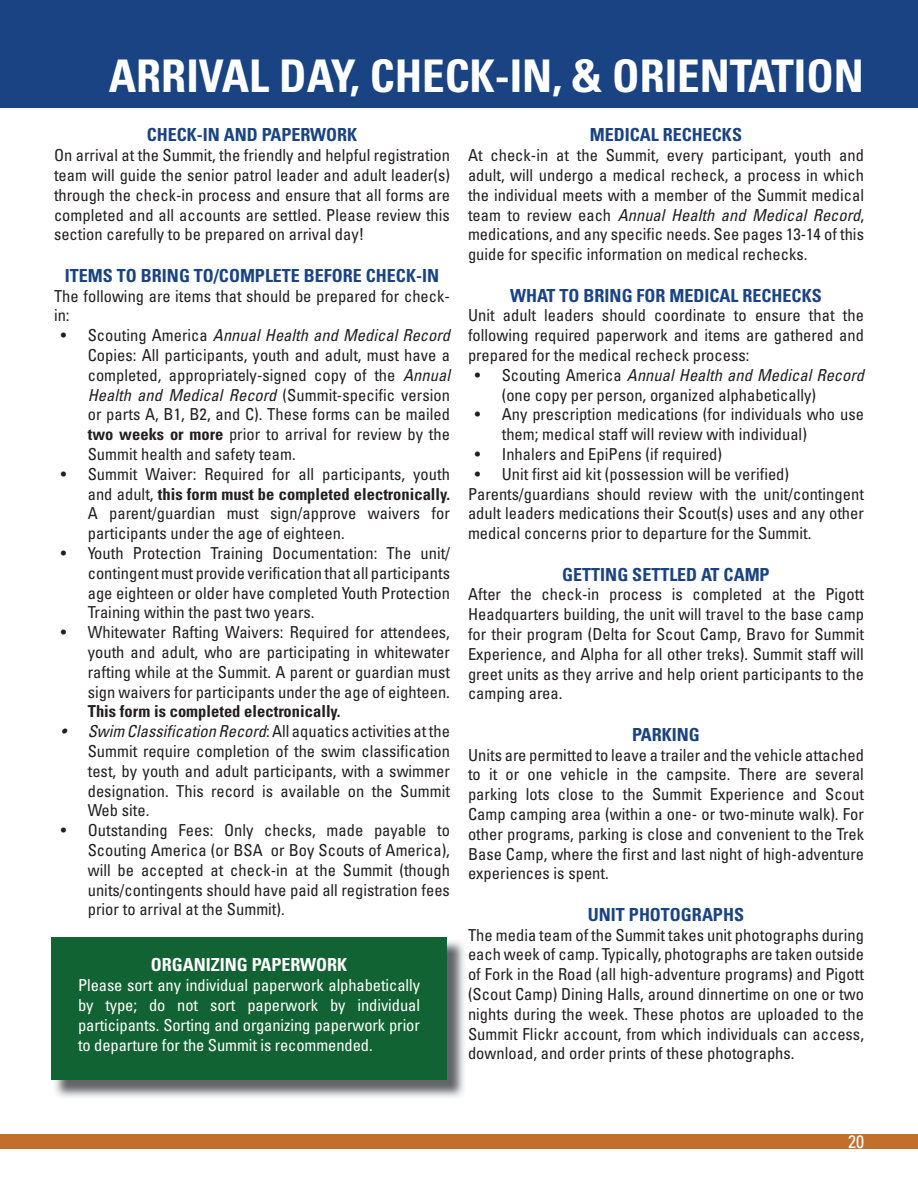
<style>
.page{position:relative;width:918px;height:1188px;background:#fff}
.page>*{position:absolute;margin:0;border:0;box-sizing:border-box;transform-origin:0 0}
.t1{font:45px "Univers LT 67 Bd Cn";color:#fff}
.t2{font:18px "Univers LT 67 Bd Cn";color:#1a4383}
.t3{font:18px "Univers LT 67 Bd Cn";color:#fff}
.t4{font:18px "Univers LT 57 Cn";color:#fff}
.t5{font:16.5px/19.8px "Univers LT 57 Cn";color:#231f20;text-align:justify}
.t6{font:16.5px/19.8px "Univers LT 57 Cn";letter-spacing:-.005em;color:#fff;text-align:justify}
.t7{font:16.5px "Univers LT 57 Cn Obl";color:#231f20}
.t8{font:16.5px "Univers LT 67 Bd Cn";color:#231f20}
.s1{font-family:"Univers LT 57 Cn"}
.s2{font-family:"Univers LT 57 Cn Obl"}
.s3{font-family:"Univers LT 67 Bd Cn"}
</style>
<div class="page">
<div style="left:0;top:1134px;width:918px;height:15px;background:#c26f2b"></div>
<div style="left:0;top:0;width:918px;height:108px;background:#1a4383"></div>
<img style="left:55px;top:941px;width:409px;height:157px">
<div style="left:51px;top:937px;width:396px;height:143px;background:#126333"></div>
<h1 class="t1" style="left:109px;top:48px;width:757px">ARRIVAL DAY, CHECK-IN, &amp; ORIENTATION</h1>
<p class="t2" style="left:147px;top:124px;width:212px">CHECK-IN AND PAPERWORK</p>
<p class="t5" style="left:54px;top:145px;width:398px">On arrival at the Summit, the friendly and helpful registration team will guide the senior patrol leader and adult leader(s) through the check-in process and ensure that all forms are completed and all accounts are settled. Please review this section carefully to be prepared on arrival day!</p>
<p class="t2" style="left:65px;top:264px;width:376px">ITEMS TO BRING TO/COMPLETE BEFORE CHECK-IN</p>
<p class="t5" style="left:54px;top:286px;width:398px">The following are items that should be prepared for check&shy;in:</p>
<p class="t7" style="left:61px;top:325px;width:391px"><span class="s1">• Scouting America</span> Annual Health and Medical Record</p>
<p class="t5" style="left:88px;top:345px;width:364px">Copies: All participants, youth and adult, must have a completed, appropriately-signed copy of the <span class="s2">Annual Health and Medical Record</span> (Summit-specific version or parts A, B1, B2, and C). These forms can be mailed <span class="s3">two weeks or more</span> prior to arrival for review by the Summit health and safety team.</p>
<p class="t5" style="left:61px;top:464px;width:391px">• Summit Waiver: Required for all participants, youth</p>
<p class="t8" style="left:88px;top:484px;width:364px"><span class="s1">and adult,</span> this form must be completed electronically.</p>
<p class="t5" style="left:88px;top:503px;width:364px">A parent/guardian must sign/approve waivers for participants under the age of eighteen.</p>
<p class="t5" style="left:88px;top:543px;width:364px;text-indent:-27px">• Youth Protection Training Documentation: The unit/ contingent must provide verification that all participants age eighteen or older have completed Youth Protection Training within the past two years.</p>
<p class="t5" style="left:88px;top:622px;width:364px;text-indent:-27px">• Whitewater Rafting Waivers: Required for attendees, youth and adult, who are participating in whitewater rafting while at the Summit. A parent or guardian must sign waivers for participants under the age of eighteen.</p>
<p class="t8" style="left:88px;top:701px;width:254px">This form is completed electronically.</p>
<p class="t5" style="left:88px;top:721px;width:364px;text-indent:-27px"><span class="s2">• Swim Classification Record</span>: All aquatics activities at the Summit require completion of the swim classification test, by youth and adult participants, with a swimmer designation. This record is available on the Summit Web site.</p>
<p class="t5" style="left:88px;top:820px;width:364px;text-indent:-27px">• Outstanding Fees: Only checks, made payable to Scouting America (or BSA or Boy Scouts of America), will be accepted at check-in at the Summit (though units/contingents should have paid all registration fees prior to arrival at the Summit).</p>
<p class="t3" style="left:151px;top:954px;width:198px">ORGANIZING PAPERWORK</p>
<p class="t6" style="left:78px;top:975px;width:344px">Please sort any individual paperwork alphabetically by type; do not sort paperwork by individual participants. Sorting and organizing paperwork prior to departure for the Summit is recommended.</p>
<p class="t2" style="left:590px;top:124px;width:154px">MEDICAL RECHECKS</p>
<p class="t5" style="left:468px;top:145px;width:398px">At check-in at the Summit, every participant, youth and adult, will undergo a medical recheck, a process in which the individual meets with a member of the Summit medical</p>
<p class="t7" style="left:468px;top:204px;width:398px"><span class="s1">team to review each</span> Annual Health and Medical Record<span class="s1">,</span></p>
<p class="t5" style="left:468px;top:224px;width:398px">medications, and any specific needs. See pages 13-14 of this guide for specific information on medical rechecks.</p>
<p class="t2" style="left:510px;top:284px;width:313px">WHAT TO BRING FOR MEDICAL RECHECKS</p>
<p class="t5" style="left:468px;top:305px;width:398px">Unit adult leaders should coordinate to ensure that the following required paperwork and items are gathered and prepared for the medical recheck process:</p>
<p class="t7" style="left:475px;top:364px;width:391px"><span class="s1">• Scouting America</span> Annual Health and Medical Record</p>
<p class="t5" style="left:502px;top:385px;width:316px">(one copy per person, organized alphabetically)</p>
<p class="t5" style="left:502px;top:404px;width:364px;text-indent:-27px">• Any prescription medications (for individuals who use them; medical staff will review with individual)</p>
<p class="t5" style="left:475px;top:444px;width:249px">• Inhalers and EpiPens (if required)</p>
<p class="t5" style="left:468px;top:464px;width:398px;text-align:left;text-indent:7px">• Unit first aid kit (possession will be verified)<br>Parents/guardians should review with the unit/contingent adult leaders medications their Scout(s) uses and any other medical concerns prior to departure for the Summit.</p>
<p class="t2" style="left:562px;top:563px;width:209px">GETTING SETTLED AT CAMP</p>
<p class="t5" style="left:468px;top:584px;width:398px">After the check-in process is completed at the Pigott Headquarters building, the unit will travel to the base camp for their program (Delta for Scout Camp, Bravo for Summit Experience, and Alpha for all other treks). Summit staff will greet units as they arrive and help orient participants to the camping area.</p>
<p class="t2" style="left:632px;top:723px;width:69px">PARKING</p>
<p class="t5" style="left:468px;top:745px;width:398px">Units are permitted to leave a trailer and the vehicle attached to it or one vehicle in the campsite. There are several parking lots close to the Summit Experience and Scout Camp camping area (within a one- or two-minute walk). For other programs, parking is close and convenient to the Trek Base Camp, where the first and last night of high-adventure experiences is spent.</p>
<p class="t2" style="left:588px;top:903px;width:158px">UNIT PHOTOGRAPHS</p>
<p class="t5" style="left:468px;top:925px;width:398px">The media team of the Summit takes unit photographs during each week of camp. Typically, photographs are taken outside of Fork in the Road (all high-adventure programs) and Pigott (Scout Camp) Dining Halls, around dinnertime on one or two nights during the week. These photos are uploaded to the Summit Flickr account, from which individuals can access, download, and order prints of these photographs.</p>
<p class="t4" style="left:848px;top:1131px;width:17px">20</p>
</div>
